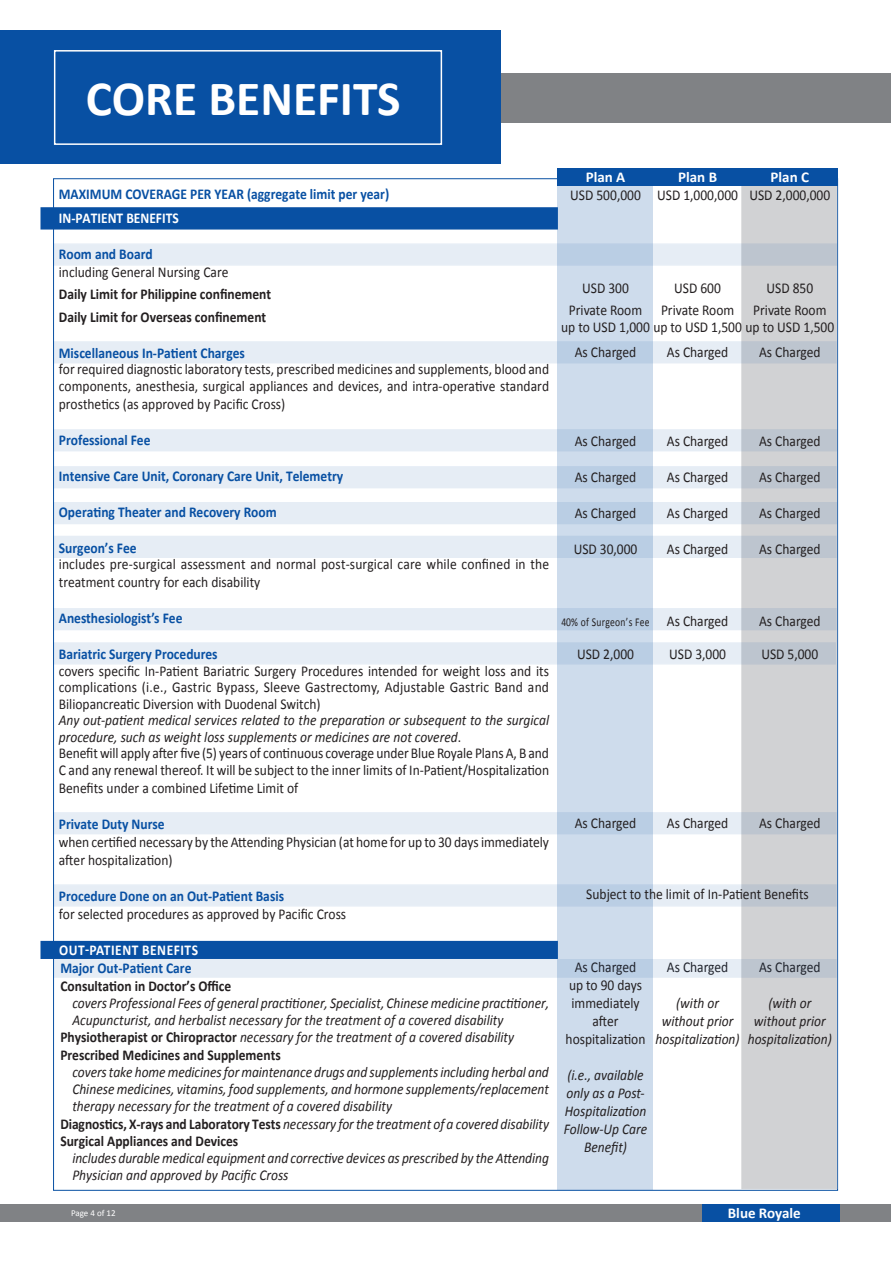
<style>
.page{position:relative;width:891px;height:1269px;background:#fff}
.page>*{position:absolute;margin:0;border:0;box-sizing:border-box;transform-origin:0 0}
.t1{font:700 49.5px "Calibri";color:#fff}
.t2{font:15px/18px "Calibri";color:#231f20;scale:.9 1}
.t3{font:italic 15px/18px "Calibri";color:#231f20;scale:.9 1}
.t4{font:700 15px "Calibri";color:#0850a3;scale:.9 1}
.t5{font:700 15px "Calibri";color:#231f20;scale:.9 1}
.t6{font:700 15px "Calibri";color:#fff}
.t7{font:700 15px "Calibri";letter-spacing:.04em;color:#fff;scale:.9 1}
.t8{font:700 15px "Calibri";color:#fff;scale:.9 1}
.t9{font:12px "Calibri";letter-spacing:.03em;color:#231f20;scale:.8 1}
.t10{font:9px "Calibri";color:#fff}
.s1{font-style:normal}
.s2{font-weight:700;font-style:normal}
</style>
<div class="page">
<div style="left:0;top:73px;width:891px;height:50px;background:#808285"></div>
<div style="left:0;top:30px;width:500px;height:134px;background:#0850a3"></div>
<div style="left:557px;top:176px;width:96px;height:1014px;background:#cedcec"></div>
<div style="left:741px;top:176px;width:96px;height:1013px;background:#d1d2d4;border:1px solid #d1d2d4"></div>
<div style="left:40px;top:207px;width:518px;height:23px;background:#0850a3;border:2px solid #0850a3"></div>
<div style="left:40px;top:941px;width:518px;height:18px;background:#0850a3"></div>
<div style="left:558px;top:168px;width:280px;height:18px;background:#0850a3"></div>
<svg style="left:54px;top:812px;width:783px;height:22px;background:#dbe4ee"></svg>
<svg style="left:54px;top:884px;width:783px;height:23px;background:#dce4ee"></svg>
<svg style="left:53px;top:642px;width:783px;height:23px;background:#dce4ee"></svg>
<svg style="left:54px;top:608px;width:783px;height:22px;background:#dbe4ee"></svg>
<svg style="left:54px;top:536px;width:783px;height:22px;background:#dbe4ee"></svg>
<svg style="left:54px;top:502px;width:783px;height:22px;background:#dbe4ee"></svg>
<svg style="left:53px;top:466px;width:784px;height:22px;background:#dae3ed"></svg>
<svg style="left:54px;top:341px;width:783px;height:23px;background:#dce4ee"></svg>
<svg style="left:53px;top:429px;width:784px;height:22px;background:#dae3ed"></svg>
<svg style="left:53px;top:243px;width:784px;height:23px;background:#dbe4ee"></svg>
<div style="left:0;top:1205px;width:891px;height:17px;background:#808285"></div>
<div style="left:702px;top:1205px;width:137px;height:17px;background:#0850a3"></div>
<div style="left:54px;top:50px;width:388px;height:95px;border:2px solid #fff"></div>
<svg style="left:54px;top:959px;width:783px;height:19px;background:#dbe4ee"></svg>
<p class="t1" style="left:86px;top:63px;width:316px">CORE BENEFITS</p>
<p class="t4" style="left:59px;top:183px;width:369px">MAXIMUM COVERAGE PER YEAR (aggregate limit per year)</p>
<p class="t8" style="left:59px;top:207px;width:135px">IN-PATIENT BENEFITS</p>
<p class="t4" style="left:59px;top:243px;width:106px">Room and Board</p>
<p class="t2" style="left:59px;top:262px;width:190px">including General Nursing Care</p>
<p class="t5" style="left:59px;top:284px;width:237px">Daily Limit for Philippine confinement</p>
<p class="t5" style="left:59px;top:306px;width:232px">Daily Limit for Overseas confinement</p>
<p class="t4" style="left:59px;top:342px;width:208px">Miscellaneous In-Patient Charges</p>
<p class="t2" style="left:59px;top:360px;width:546px;line-height:16.5px">for required diagnostic laboratory tests, prescribed medicines and supplements, blood and components, anesthesia, surgical appliances and devices, and intra-operative standard</p>
<p class="t2" style="left:59px;top:394px;width:253px">prosthetics (as approved by Pacific Cross)</p>
<p class="t4" style="left:59px;top:429px;width:103px">Professional Fee</p>
<p class="t4" style="left:59px;top:465px;width:318px">Intensive Care Unit, Coronary Care Unit, Telemetry</p>
<p class="t4" style="left:59px;top:501px;width:244px">Operating Theater and Recovery Room</p>
<p class="t4" style="left:59px;top:537px;width:88px">Surgeon’s Fee</p>
<p class="t2" style="left:59px;top:554px;width:546px">includes pre-surgical assessment and normal post-surgical care while confined in the treatment country for each disability</p>
<p class="t4" style="left:59px;top:608px;width:139px">Anesthesiologist’s Fee</p>
<p class="t4" style="left:59px;top:644px;width:178px">Bariatric Surgery Procedures</p>
<p class="t2" style="left:59px;top:662px;width:546px;line-height:16.5px;text-align:justify">covers specific In-Patient Bariatric Surgery Procedures intended for weight loss and its complications (i.e., Gastric Bypass, Sleeve Gastrectomy, Adjustable Gastric Band and Biliopancreatic Diversion with Duodenal Switch)</p>
<p class="t3" style="left:59px;top:711px;width:546px;line-height:16.5px">Any out-patient medical services related to the preparation or subsequent to the surgical procedure, such as weight loss supplements or medicines are not covered<span class="s1">.</span></p>
<p class="t2" style="left:59px;top:744px;width:546px;line-height:16.5px">Benefit will apply after five (5) years of continuous coverage under Blue Royale Plans A, B and<br>C and any renewal thereof. It will be subject to the inner limits of In-Patient/Hospitalization</p>
<p class="t2" style="left:59px;top:778px;width:267px">Benefits under a combined Lifetime Limit of</p>
<p class="t4" style="left:59px;top:813px;width:119px">Private Duty Nurse</p>
<p class="t2" style="left:59px;top:832px;width:546px">when certified necessary by the Attending Physician (at home for up to 30 days immediately after hospitalization)</p>
<p class="t4" style="left:59px;top:885px;width:252px">Procedure Done on an Out-Patient Basis</p>
<p class="t2" style="left:59px;top:904px;width:321px">for selected procedures as approved by Pacific Cross</p>
<p class="t7" style="left:59px;top:939px;width:156px">OUT-PATIENT BENEFITS</p>
<p class="t4" style="left:60px;top:957px;width:147px">Major Out-Patient Care</p>
<p class="t5" style="left:60px;top:975px;width:192px">Consultation in Doctor’s Office</p>
<p class="t3" style="left:72px;top:994px;width:531px;line-height:17.2px">covers Professional Fees of general practitioner, Specialist, Chinese medicine practitioner,<br>Acupuncturist, and herbalist necessary for the treatment of a covered disability</p>
<p class="t3" style="left:60px;top:1028px;width:506px"><span class="s2">Physiotherapist or Chiropractor</span> necessary for the treatment of a covered disability</p>
<p class="t5" style="left:60px;top:1044px;width:246px">Prescribed Medicines and Supplements</p>
<p class="t3" style="left:72px;top:1063px;width:531px;line-height:17.2px;text-align:justify">covers take home medicines for maintenance drugs and supplements including herbal and Chinese medicines, vitamins, food supplements, and hormone supplements/replacement therapy necessary for the treatment of a covered disability</p>
<p class="t3" style="left:60px;top:1114px;width:545px"><span class="s2">Diagnostics, X-rays and Laboratory Tests</span> necessary for the treatment of a covered disability</p>
<p class="t5" style="left:60px;top:1130px;width:199px">Surgical Appliances and Devices</p>
<p class="t3" style="left:72px;top:1149px;width:531px;line-height:17.2px">includes durable medical equipment and corrective devices as prescribed by the Attending<br>Physician and approved by Pacific Cross</p>
<p class="t10" style="left:71px;top:1207px;width:46px">Page 4 of 12</p>
<p class="t6" style="left:586px;top:166px;width:41px">Plan A</p>
<p class="t2" style="left:570px;top:185px;width:80px">USD 500,000</p>
<p class="t6" style="left:678px;top:166px;width:40px">Plan B</p>
<p class="t2" style="left:657px;top:185px;width:91px">USD 1,000,000</p>
<p class="t6" style="left:771px;top:166px;width:40px">Plan C</p>
<p class="t2" style="left:749px;top:185px;width:91px">USD 2,000,000</p>
<p class="t2" style="left:766px;top:278px;width:53px">USD 850</p>
<p class="t2" style="left:561px;top:301px;width:305px;line-height:16.5px;text-indent:192px">Private Room up to USD 1,000 up to USD 1,500 up to USD 1,500</p>
<p class="t2" style="left:759px;top:343px;width:70px">As Charged</p>
<p class="t2" style="left:582px;top:278px;width:53px">USD 300</p>
<p class="t2" style="left:569px;top:301px;width:83px">Private Room</p>
<p class="t2" style="left:575px;top:343px;width:70px">As Charged</p>
<p class="t2" style="left:674px;top:278px;width:53px">USD 600</p>
<p class="t2" style="left:661px;top:301px;width:83px">Private Room</p>
<p class="t2" style="left:667px;top:343px;width:70px">As Charged</p>
<p class="t2" style="left:575px;top:431px;width:70px">As Charged</p>
<p class="t2" style="left:575px;top:467px;width:70px">As Charged</p>
<p class="t2" style="left:575px;top:503px;width:70px">As Charged</p>
<p class="t2" style="left:574px;top:539px;width:72px">USD 30,000</p>
<p class="t2" style="left:667px;top:431px;width:70px">As Charged</p>
<p class="t2" style="left:667px;top:467px;width:70px">As Charged</p>
<p class="t2" style="left:667px;top:503px;width:70px">As Charged</p>
<p class="t2" style="left:667px;top:539px;width:70px">As Charged</p>
<p class="t9" style="left:561px;top:614px;width:112px">40% of Surgeon’s Fee</p>
<p class="t2" style="left:577px;top:644px;width:65px">USD 2,000</p>
<p class="t2" style="left:667px;top:611px;width:70px">As Charged</p>
<p class="t2" style="left:669px;top:644px;width:65px">USD 3,000</p>
<p class="t2" style="left:759px;top:431px;width:70px">As Charged</p>
<p class="t2" style="left:759px;top:467px;width:70px">As Charged</p>
<p class="t2" style="left:759px;top:503px;width:70px">As Charged</p>
<p class="t2" style="left:759px;top:539px;width:70px">As Charged</p>
<p class="t2" style="left:759px;top:611px;width:70px">As Charged</p>
<p class="t2" style="left:761px;top:644px;width:65px">USD 5,000</p>
<p class="t2" style="left:575px;top:814px;width:70px">As Charged</p>
<p class="t2" style="left:667px;top:814px;width:70px">As Charged</p>
<p class="t2" style="left:759px;top:814px;width:70px">As Charged</p>
<p class="t2" style="left:586px;top:885px;width:249px">Subject to the limit of In-Patient Benefits</p>
<p class="t2" style="left:566px;top:958px;width:90px;text-align:center">As Charged<br>up to 90 days immediately after hospitalization</p>
<p class="t3" style="left:564px;top:1066px;width:94px;text-align:center">(i.e., available only as a Post-<br>Hospitalization<br>Follow-Up Care<br>Benefit)</p>
<p class="t2" style="left:667px;top:958px;width:70px">As Charged</p>
<p class="t3" style="left:656px;top:994px;width:95px;text-align:center">(with or without prior hospitalization)</p>
<p class="t2" style="left:759px;top:958px;width:70px">As Charged</p>
<p class="t3" style="left:748px;top:994px;width:95px;text-align:center">(with or without prior hospitalization)</p>
<p class="t6" style="left:728px;top:1202px;width:74px">Blue Royale</p>
</div>
